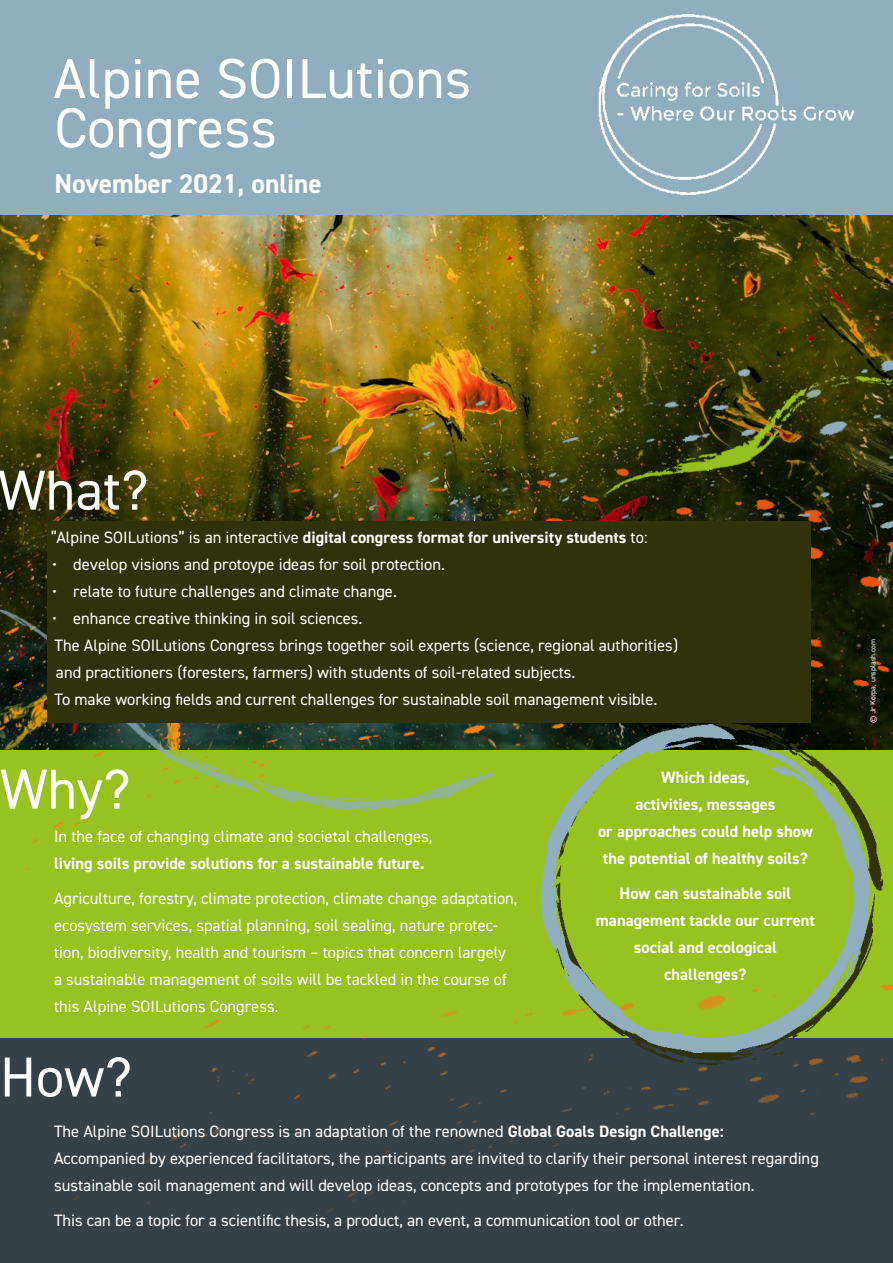
<style>
.page{position:relative;width:893px;height:1263px;background:#fff}
.page>*{position:absolute;margin:0;border:0;box-sizing:border-box;transform-origin:0 0}
.t1{font:56.55px/49.3px "DIN2014";color:#fff}
.t2{font:700 27.3px "DIN2014";color:#fff}
.t3{font:16.5px/27px "DIN2014";color:#fff}
.t4{font:700 16.5px/27px "DIN2014";color:#fff;text-align:center}
.t5{font:7.5px "DIN2014";color:#fff}
.s1{font-weight:400}
.s2{font-weight:700}
</style>
<div class="page">
<div style="left:0;top:749px;width:893px;height:289px;background:#97c21f"></div>
<div style="left:0;top:1038px;width:893px;height:225px;background:#354148"></div>
<img style="left:0;top:214px;width:571px;height:65px">
<img style="left:0;top:279px;width:893px;height:471px">
<img style="left:0;top:523px;width:545px;height:347px">
<img style="left:57px;top:984px;width:836px;height:255px">
<img style="left:151px;top:313px;width:742px;height:353px">
<img style="left:571px;top:214px;width:322px;height:414px">
<img style="left:0;top:589px;width:523px;height:261px">
<img style="left:545px;top:723px;width:337px;height:342px">
<img style="left:541px;top:724px;width:329px;height:328px">
<div style="left:0;top:0;width:893px;height:214px;background:#90aebd"></div>
<div style="left:47px;top:521px;width:763px;height:202px;background:#303209"></div>
<img style="left:599px;top:15px;width:256px;height:180px">
<p class="t1" style="left:53px;top:53px;width:419px">Alpine SOILutions<br>Congress</p>
<p class="t2" style="left:54px;top:166px;width:269px">November 2021, online</p>
<h1 class="t1" style="left:-2px;top:464px;width:152px">What?</h1>
<p class="t4" style="left:51px;top:523px;width:598px"><span class="s1">“Alpine SOILutions” is an interactive</span> digital congress format for university students <span class="s1">to:</span></p>
<p class="t3" style="left:52px;top:550px;width:395px">• develop visions and protoype ideas for soil protection.</p>
<p class="t3" style="left:52px;top:577px;width:346px">• relate to future challenges and climate change.</p>
<p class="t3" style="left:52px;top:604px;width:312px">• enhance creative thinking in soil sciences.</p>
<p class="t3" style="left:55px;top:631px;width:625px">The Alpine SOILutions Congress brings together soil experts (science, regional authorities) and practitioners (foresters, farmers) with students of soil-related subjects.</p>
<p class="t3" style="left:55px;top:685px;width:604px">To make working fields and current challenges for sustainable soil management visible.</p>
<h1 class="t1" style="left:0;top:763px;width:132px">Why?</h1>
<p class="t4" style="left:54px;top:822px;width:380px;text-align:left"><span class="s1">In the face of changing climate and societal challenges, </span>living soils provide solutions for a sustainable future.</p>
<p class="t3" style="left:54px;top:885px;width:465px">Agriculture, forestry, climate protection, climate change adaptation, ecosystem services, spatial planning, soil sealing, nature protec&shy;tion, biodiversity, health and tourism – topics that concern largely a sustainable management of soils will be tackled in the course of this Alpine SOILutions Congress.</p>
<h1 class="t1" style="left:0;top:1051px;width:133px">How?</h1>
<p class="t4" style="left:598px;top:763px;width:216px">Which ideas,<br>activities, messages<br>or approaches could help show the potential of healthy soils?</p>
<p class="t4" style="left:596px;top:880px;width:221px">How can sustainable soil management tackle our current social and ecological challenges?</p>
<p class="t3" style="left:54px;top:1117px;width:671px">The Alpine SOILutions Congress is an adaptation of the renowned <span class="s2">Global Goals Design Challenge:</span></p>
<p class="t3" style="left:54px;top:1144px;width:766px">Accompanied by experienced facilitators, the participants are invited to clarify their personal interest regarding sustainable soil management and will develop ideas, concepts and prototypes for the implementation.</p>
<p class="t3" style="left:54px;top:1207px;width:631px">This can be a topic for a scientific thesis, a product, an event, a communication tool or other.</p>
<p class="t5" style="left:868px;top:723px;width:85px;rotate:-90deg">© Jr Korpa, unsplash.com</p>
</div>
